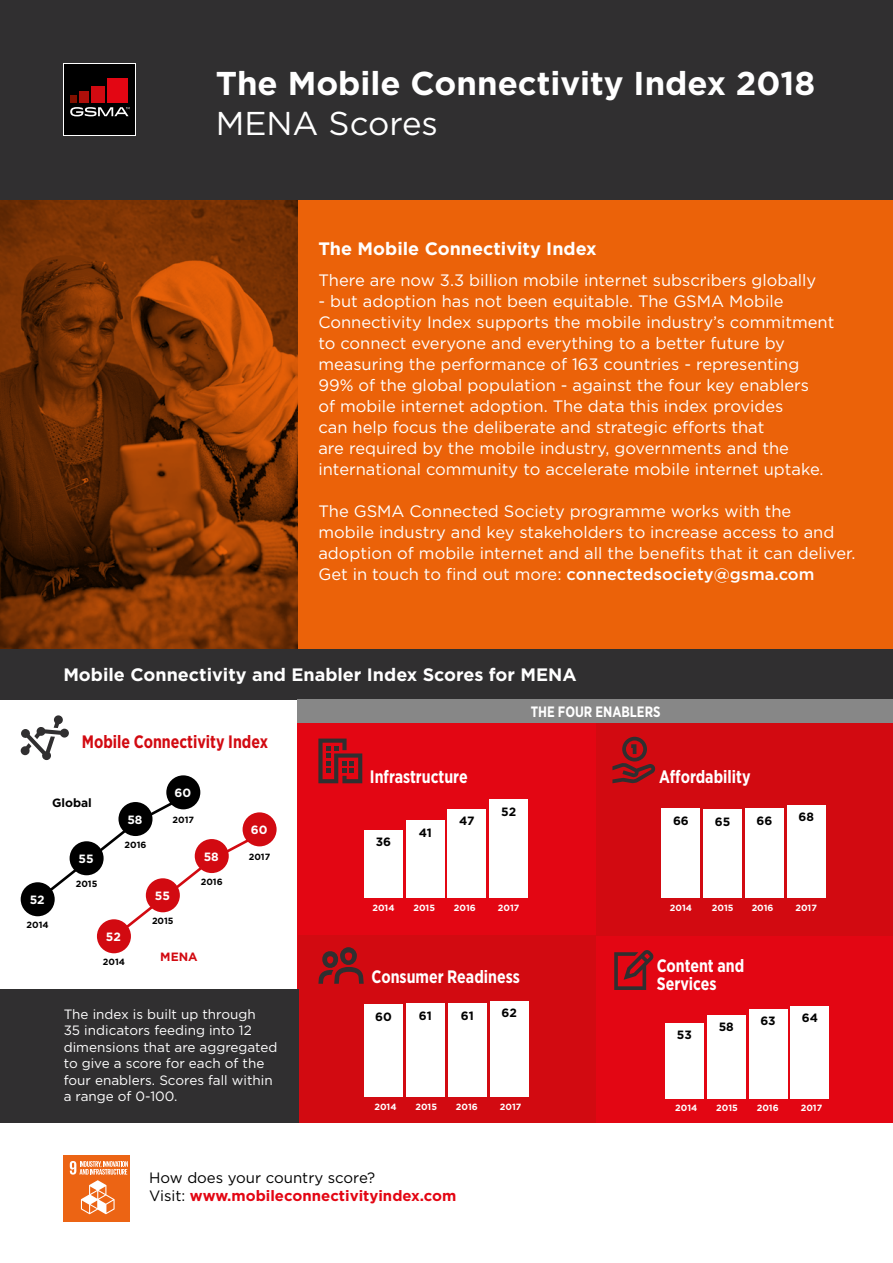
<style>
.page{position:relative;width:893px;height:1263px;background:#fff}
.page>*{position:absolute;margin:0;border:0;box-sizing:border-box;transform-origin:0 0}
.t1{font:700 33px "Gotham";color:#fff}
.t2{font:33px "Gotham";color:#fff}
.t3{font:700 18px "Gotham";color:#fff}
.t4{font:700 18px/18px "Gotham Narrow";color:#fff;scale:.9 1}
.t5{font:700 18px "Gotham Narrow";color:#d20a11;scale:.9 1}
.t6{font:16.5px/21px "Gotham";color:#fff}
.t7{font:700 15px/18px "Gotham";color:#e30613}
.t8{font:700 15px "Gotham Narrow";color:#fff;scale:.9 1}
.t9{font:13.5px/16.5px "Gotham";color:#fff}
.t10{font:700 12px "Gotham";color:#000}
.t11{font:700 12px "Gotham";color:#fff}
.t12{font:700 12px "Gotham";color:#d20a11}
.t13{font:700 9px "Gotham";color:#fff}
.t14{font:700 9px "Gotham";color:#000}
.s1{font-weight:500}
.s2{font-weight:400;color:#000}
</style>
<div class="page">
<svg style="left:0;top:200px;width:893px;height:449px;background:#c55207"></svg>
<div style="left:0;top:0;width:893px;height:200px;background:#302f30"></div>
<div style="left:298px;top:655px;width:595px;height:468px;background:#e30613"></div>
<div style="left:596px;top:723px;width:297px;height:212px;background:#d20a11"></div>
<div style="left:298px;top:935px;width:298px;height:188px;background:#d20a11"></div>
<svg style="left:64px;top:63px;width:72px;height:72px"></svg>
<div style="left:65px;top:64px;width:70px;height:70px;background:#000"></div>
<svg style="left:70px;top:107px;width:60px;height:9px"></svg>
<div style="left:71px;top:95px;width:6px;height:8px;background:#811000"></div>
<div style="left:79px;top:92px;width:9px;height:11px;background:#ae0f0a"></div>
<div style="left:91px;top:86px;width:14px;height:17px;background:#d20a11"></div>
<div style="left:107px;top:78px;width:21px;height:25px;background:#e30613"></div>
<div style="left:0;top:989px;width:298px;height:134px;background:#302f30"></div>
<svg style="left:21px;top:715px;width:48px;height:45px"></svg>
<div style="left:0;top:649px;width:893px;height:51px;background:#302f30"></div>
<div style="left:364px;top:830px;width:39px;height:68px;background:#fff"></div>
<div style="left:406px;top:821px;width:38px;height:77px;background:#fff"></div>
<div style="left:448px;top:809px;width:38px;height:89px;background:#fff"></div>
<div style="left:489px;top:800px;width:39px;height:98px;background:#fff"></div>
<div style="left:787px;top:805px;width:38px;height:93px;background:#fff"></div>
<div style="left:745px;top:809px;width:39px;height:89px;background:#fff"></div>
<div style="left:703px;top:809px;width:39px;height:89px;background:#fff"></div>
<div style="left:662px;top:809px;width:38px;height:89px;background:#fff"></div>
<svg style="left:614px;top:950px;width:40px;height:40px"></svg>
<svg style="left:318px;top:947px;width:46px;height:37px"></svg>
<svg style="left:318px;top:738px;width:44px;height:45px"></svg>
<svg style="left:612px;top:737px;width:44px;height:46px"></svg>
<div style="left:64px;top:1155px;width:66px;height:67px;background:#ec6414"></div>
<svg style="left:81px;top:1180px;width:34px;height:34px"></svg>
<svg style="left:70px;top:1161px;width:58px;height:13px"></svg>
<div style="left:298px;top:700px;width:595px;height:23px;background:#878787"></div>
<div style="left:21px;top:882px;width:34px;height:34px;background:#000;border-radius:50%"></div>
<div style="left:166px;top:775px;width:34px;height:34px;background:#000;border-radius:50%"></div>
<div style="left:364px;top:1004px;width:39px;height:93px;background:#fff"></div>
<div style="left:406px;top:1004px;width:39px;height:93px;background:#fff"></div>
<div style="left:448px;top:1004px;width:39px;height:93px;background:#fff"></div>
<div style="left:490px;top:1001px;width:38px;height:96px;background:#fff"></div>
<div style="left:665px;top:1023px;width:39px;height:75px;background:#fff"></div>
<div style="left:707px;top:1015px;width:38px;height:83px;background:#fff"></div>
<div style="left:749px;top:1009px;width:38px;height:89px;background:#fff"></div>
<div style="left:791px;top:1006px;width:38px;height:92px;background:#fff"></div>
<svg style="left:34px;top:793px;width:229px;height:148px"></svg>
<div style="left:97px;top:919px;width:34px;height:34px;background:#d20a11;border-radius:50%"></div>
<div style="left:146px;top:878px;width:34px;height:34px;background:#d20a11;border-radius:50%"></div>
<div style="left:195px;top:839px;width:34px;height:34px;background:#d20a11;border-radius:50%"></div>
<div style="left:243px;top:812px;width:34px;height:34px;background:#d20a11;border-radius:50%"></div>
<h1 class="t1" style="left:216px;top:62px;width:601px">The Mobile Connectivity Index 2018</h1>
<h1 class="t2" style="left:216px;top:102px;width:224px">MENA Scores</h1>
<p class="t3" style="left:318px;top:236px;width:280px">The Mobile Connectivity Index</p>
<p class="t6" style="left:318px;top:269px;width:499px">There are now 3.3 billion mobile internet subscribers globally</p>
<p class="t6" style="left:318px;top:290px;width:517px">- but adoption has not been equitable. The GSMA Mobile Connectivity Index supports the mobile industry’s commitment to connect everyone and everything to a better future by measuring the performance of 163 countries - representing 99% of the global population - against the four key enablers<br>of mobile internet adoption. The data this index provides<br>can help focus the deliberate and strategic efforts that<br>are required by the mobile industry, governments and the international community to accelerate mobile internet uptake.</p>
<p class="t6" style="left:318px;top:501px;width:539px">The GSMA Connected Society programme works with the<br>mobile industry and key stakeholders to increase access to and adoption of mobile internet and all the benefits that it can deliver.<br>Get in touch to find out more: <span class="s1">connectedsociety@gsma.com</span></p>
<p class="t3" style="left:63px;top:663px;width:515px">Mobile Connectivity and Enabler Index Scores for MENA</p>
<p class="t5" style="left:82px;top:730px;width:208px">Mobile Connectivity Index</p>
<p class="t10" style="left:52px;top:795px;width:41px">Global</p>
<p class="t11" style="left:174px;top:785px;width:18px">60</p>
<p class="t11" style="left:127px;top:812px;width:17px">58</p>
<p class="t14" style="left:173px;top:813px;width:23px">2017</p>
<p class="t11" style="left:251px;top:822px;width:18px">60</p>
<p class="t14" style="left:125px;top:838px;width:23px">2016</p>
<p class="t11" style="left:79px;top:851px;width:17px">55</p>
<p class="t11" style="left:204px;top:849px;width:17px">58</p>
<p class="t14" style="left:249px;top:850px;width:23px">2017</p>
<p class="t14" style="left:76px;top:878px;width:23px">2015</p>
<p class="t14" style="left:201px;top:875px;width:23px">2016</p>
<p class="t11" style="left:30px;top:892px;width:16px">52</p>
<p class="t11" style="left:155px;top:888px;width:17px">55</p>
<p class="t14" style="left:27px;top:919px;width:24px">2014</p>
<p class="t14" style="left:152px;top:915px;width:23px">2015</p>
<p class="t11" style="left:106px;top:929px;width:16px">52</p>
<p class="t14" style="left:103px;top:956px;width:24px">2014</p>
<p class="t12" style="left:160px;top:948px;width:39px">MENA</p>
<p class="t9" style="left:64px;top:1005px;width:215px">The index is built up through<br>35 indicators feeding into 12 dimensions that are aggregated to give a score for each of the four enablers. Scores fall within a range of 0-100.</p>
<p class="t8" style="left:531px;top:702px;width:146px">THE FOUR ENABLERS</p>
<p class="t4" style="left:370px;top:767px;width:110px">Infrastructure</p>
<p class="t4" style="left:659px;top:767px;width:103px">Affordability</p>
<p class="t10" style="left:376px;top:834px;width:17px">36</p>
<p class="t10" style="left:419px;top:824px;width:15px">41</p>
<p class="t10" style="left:459px;top:813px;width:17px">47</p>
<p class="t10" style="left:501px;top:804px;width:16px">52</p>
<p class="t10" style="left:673px;top:812px;width:17px">66</p>
<p class="t10" style="left:715px;top:813px;width:17px">65</p>
<p class="t10" style="left:756px;top:812px;width:17px">66</p>
<p class="t10" style="left:798px;top:809px;width:17px">68</p>
<p class="t13" style="left:372px;top:902px;width:24px">2014</p>
<p class="t13" style="left:413px;top:902px;width:23px">2015</p>
<p class="t13" style="left:454px;top:902px;width:23px">2016</p>
<p class="t13" style="left:498px;top:902px;width:23px">2017</p>
<p class="t13" style="left:670px;top:902px;width:24px">2014</p>
<p class="t13" style="left:712px;top:902px;width:23px">2015</p>
<p class="t13" style="left:752px;top:902px;width:23px">2016</p>
<p class="t13" style="left:795px;top:902px;width:23px">2017</p>
<p class="t4" style="left:372px;top:968px;width:166px">Consumer Readiness</p>
<p class="t10" style="left:375px;top:1008px;width:18px">60</p>
<p class="t10" style="left:419px;top:1007px;width:14px">61</p>
<p class="t10" style="left:461px;top:1007px;width:14px">61</p>
<p class="t10" style="left:501px;top:1005px;width:17px">62</p>
<p class="t13" style="left:374px;top:1101px;width:24px">2014</p>
<p class="t13" style="left:415px;top:1101px;width:23px">2015</p>
<p class="t13" style="left:456px;top:1101px;width:23px">2016</p>
<p class="t13" style="left:500px;top:1101px;width:23px">2017</p>
<p class="t4" style="left:657px;top:956px;width:99px">Content and<br>Services</p>
<p class="t10" style="left:677px;top:1027px;width:16px">53</p>
<p class="t10" style="left:719px;top:1019px;width:17px">58</p>
<p class="t10" style="left:760px;top:1013px;width:17px">63</p>
<p class="t10" style="left:802px;top:1010px;width:18px">64</p>
<p class="t13" style="left:675px;top:1102px;width:24px">2014</p>
<p class="t13" style="left:716px;top:1102px;width:23px">2015</p>
<p class="t13" style="left:757px;top:1102px;width:23px">2016</p>
<p class="t13" style="left:801px;top:1102px;width:23px">2017</p>
<p class="t7" style="left:149px;top:1168px;width:309px"><span class="s2">How does your country score?<br>Visit:</span> www.mobileconnectivityindex.com</p>
</div>
